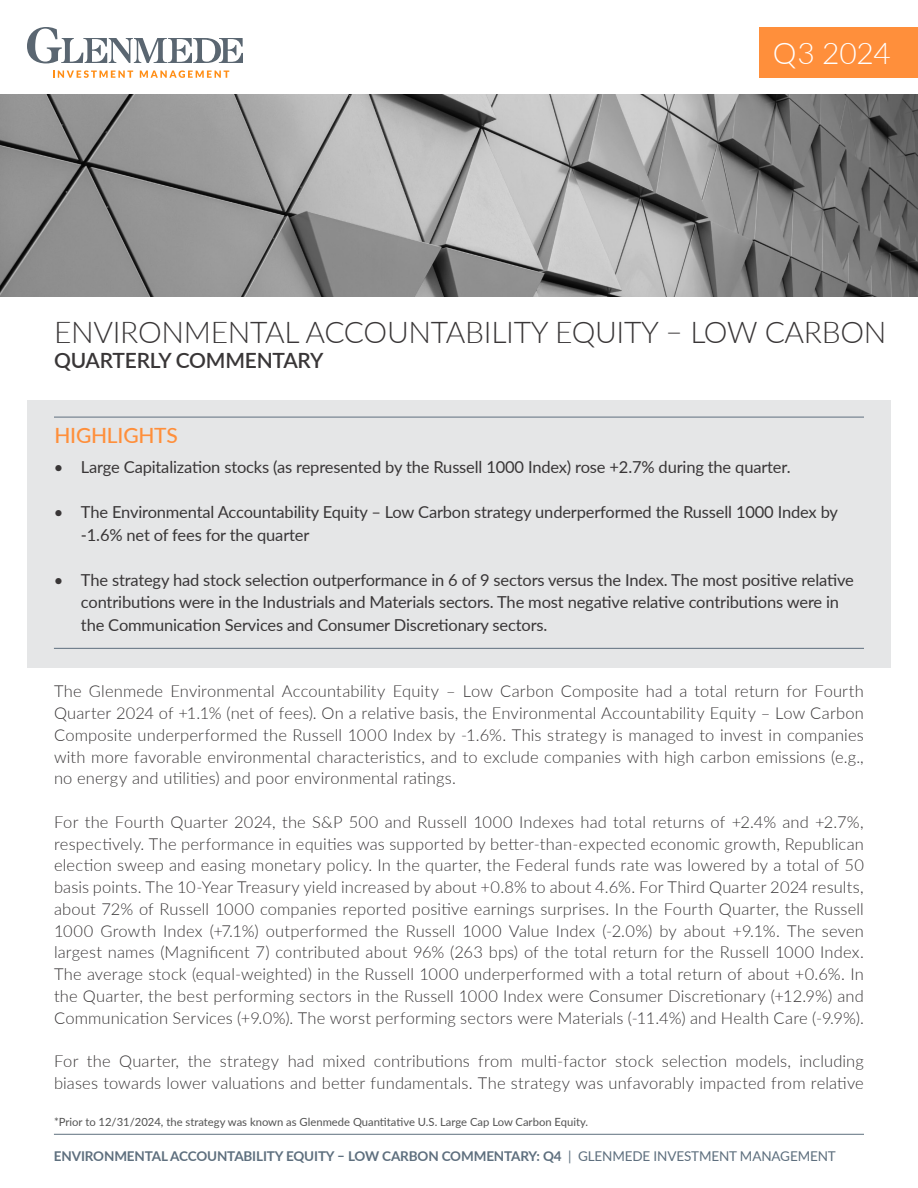
<style>
.page{position:relative;width:918px;height:1188px;background:#fff}
.page>*{position:absolute;margin:0;border:0;box-sizing:border-box;transform-origin:0 0}
.Event_Title{font:300 30px "Lato";letter-spacing:-.01em;color:#393637}
.Event_Title-2{font:300 30px "Lato";letter-spacing:-.01em;color:#fff}
.Event_Title-3{font:600 21px "Lato";letter-spacing:-.01em;color:#393637}
.Blue_Body-_left_justify{font:500 21px "Lato";letter-spacing:-.01em;color:#ff8f3b}
.Blue_Body-_left_justify-2{font:300 16.5px/21.8px "Lato";letter-spacing:.01em;color:#393637;text-align:justify}
.t1{font:16.5px/22.5px "Lato";letter-spacing:-.01em;color:#393637}
.Event_Title-4{font:700 13.5px "Lato";letter-spacing:-.01em;color:#5e6f7e}
.Heading_2{font:11.25px "Lato";color:#525252}
.s1{font-weight:400}
</style>
<div class="page">
<img style="left:0;top:94px;width:918px;height:203px">
<div style="left:27px;top:400px;width:864px;height:267px;background:#e5e6e7"></div>
<hr style="left:54px;top:1134px;width:810px;height:1px;background:#5e6f7e">
<hr style="left:54px;top:417px;width:810px;height:1px;background:#5e6f7e">
<hr style="left:54px;top:648px;width:810px;height:1px;background:#5e6f7e">
<svg style="left:53px;top:70px;width:80px;height:8px"></svg>
<svg style="left:140px;top:70px;width:89px;height:8px"></svg>
<svg style="left:27px;top:27px;width:216px;height:36px"></svg>
<div style="left:759px;top:27px;width:159px;height:51px;background:#ff8f3b"></div>
<p class="Event_Title-2" style="left:773px;top:33px;width:120px">Q3 2024</p>
<p class="Event_Title" style="left:54px;top:311px;width:834px">ENVIRONMENTAL ACCOUNTABILITY EQUITY – LOW CARBON</p>
<p class="Event_Title-3" style="left:54px;top:345px;width:271px">QUARTERLY COMMENTARY</p>
<p class="Blue_Body-_left_justify" style="left:54px;top:420px;width:125px">HIGHLIGHTS</p>
<p class="t1" style="left:54px;top:455px;width:738px">• Large Capitalization stocks (as represented by the Russell 1000 Index) rose +2.7% during the quarter.</p>
<p class="t1" style="left:81px;top:500px;width:759px;text-indent:-27px">• The Environmental Accountability Equity – Low Carbon strategy underperformed the Russell 1000 Index by -1.6% net of fees for the quarter</p>
<p class="t1" style="left:81px;top:568px;width:775px;text-indent:-27px">• The strategy had stock selection outperformance in 6 of 9 sectors versus the Index. The most positive relative contributions were in the Industrials and Materials sectors. The most negative relative contributions were in the Communication Services and Consumer Discretionary sectors.</p>
<p class="Blue_Body-_left_justify-2" style="left:54px;top:680px;width:811px">The Glenmede Environmental Accountability Equity – Low Carbon Composite had a total return for Fourth Quarter 2024 of +1.1% (net of fees). On a relative basis, the Environmental Accountability Equity – Low Carbon Composite underperformed the Russell 1000 Index by -1.6%. This strategy is managed to invest in companies with more favorable environmental characteristics, and to exclude companies with high carbon emissions (e.g., no energy and utilities) and poor environmental ratings.</p>
<p class="Blue_Body-_left_justify-2" style="left:54px;top:811px;width:811px">For the Fourth Quarter 2024, the S&amp;P 500 and Russell 1000 Indexes had total returns of +2.4% and +2.7%, respectively. The performance in equities was supported by better-than-expected economic growth, Republican election sweep and easing monetary policy. In the quarter, the Federal funds rate was lowered by a total of 50 basis points. The 10-Year Treasury yield increased by about +0.8% to about 4.6%. For Third Quarter 2024 results, about 72% of Russell 1000 companies reported positive earnings surprises. In the Fourth Quarter, the Russell 1000 Growth Index (+7.1%) outperformed the Russell 1000 Value Index (-2.0%) by about +9.1%. The seven largest names (Magnificent 7) contributed about 96% (263 bps) of the total return for the Russell 1000 Index.<br>The average stock (equal-weighted) in the Russell 1000 underperformed with a total return of about +0.6%. In the Quarter, the best performing sectors in the Russell 1000 Index were Consumer Discretionary (+12.9%) and Communication Services (+9.0%). The worst performing sectors were Materials (-11.4%) and Health Care (-9.9%).</p>
<p class="Blue_Body-_left_justify-2" style="left:54px;top:1050px;width:811px">For the Quarter, the strategy had mixed contributions from multi-factor stock selection models, including biases towards lower valuations and better fundamentals. The strategy was unfavorably impacted from relative</p>
<p class="Heading_2" style="left:54px;top:1113px;width:536px">*Prior to 12/31/2024, the strategy was known as Glenmede Quantitative U.S. Large Cap Low Carbon Equity.</p>
<p class="Event_Title-4" style="left:54px;top:1146px;width:783px">ENVIRONMENTAL ACCOUNTABILITY EQUITY – LOW CARBON COMMENTARY: Q4 <span class="s1">| GLENMEDE INVESTMENT MANAGEMENT</span></p>
</div>
